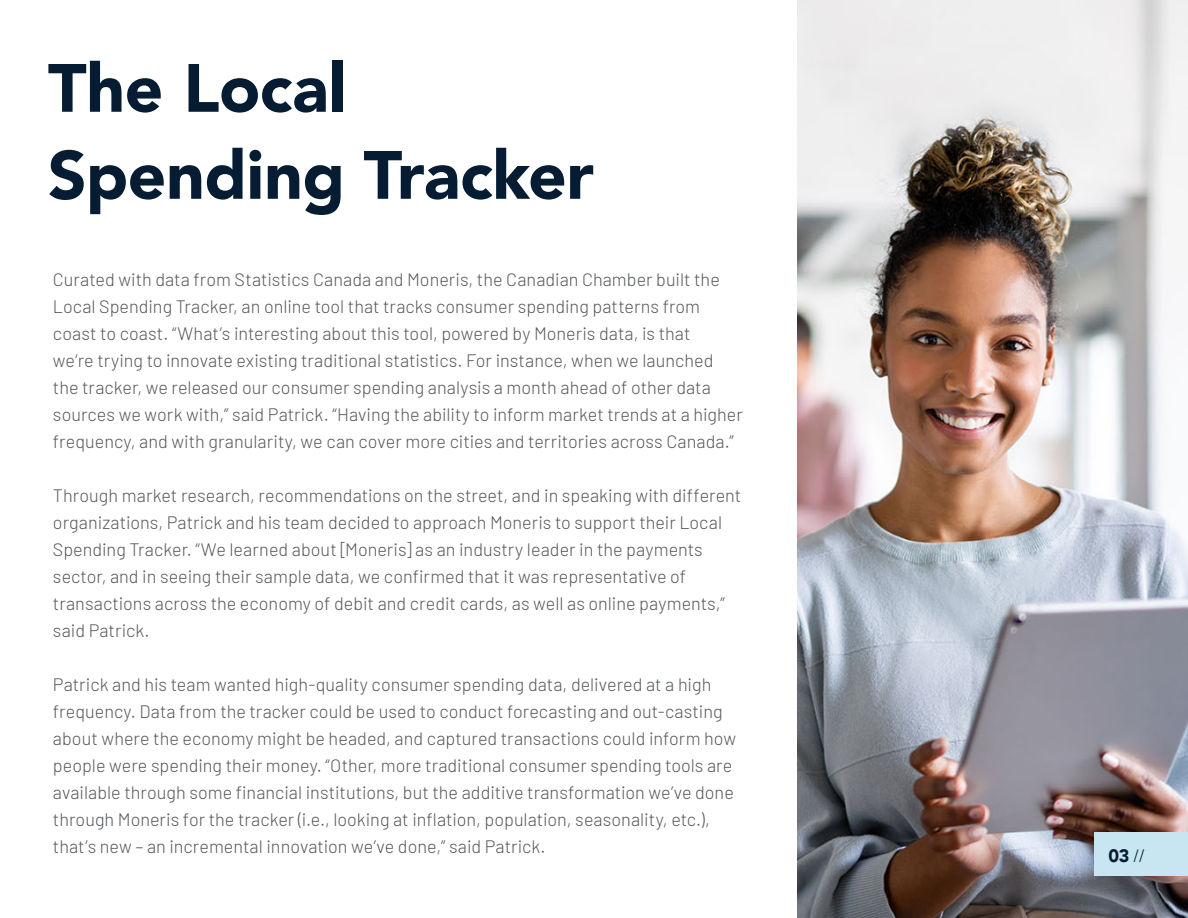
<style>
.page{position:relative;width:1188px;height:918px;background:#fff}
.page>*{position:absolute;margin:0;border:0;box-sizing:border-box;transform-origin:0 0}
.t1{font:900 67.5px/87px "Avenir";letter-spacing:-.005em;color:#051c33}
.t2{font:300 18px/27px "Barlow";color:#54575a}
.t3{font:900 18px "Avenir";color:#051c33}
.s1{font-family:"Barlow";font-weight:300}
</style>
<div class="page">
<img style="left:797px;top:0;width:391px;height:918px">
<div style="left:1094px;top:833px;width:94px;height:43px;background:#c8e6f1"></div>
<h1 class="t1" style="left:48px;top:43px;width:548px">The Local<br>Spending Tracker</h1>
<p class="t2" style="left:53px;top:265px;width:691px">Curated with data from Statistics Canada and Moneris, the Canadian Chamber built the Local Spending Tracker, an online tool that tracks consumer spending patterns from coast to coast. “What’s interesting about this tool, powered by Moneris data, is that<br>we’re trying to innovate existing traditional statistics. For instance, when we launched the tracker, we released our consumer spending analysis a month ahead of other data sources we work with,” said Patrick. “Having the ability to inform market trends at a higher frequency, and with granularity, we can cover more cities and territories across Canada.”</p>
<p class="t2" style="left:53px;top:481px;width:690px">Through market research, recommendations on the street, and in speaking with different organizations, Patrick and his team decided to approach Moneris to support their Local Spending Tracker. “We learned about [Moneris] as an industry leader in the payments sector, and in seeing their sample data, we confirmed that it was representative of transactions across the economy of debit and credit cards, as well as online payments,” said Patrick.</p>
<p class="t2" style="left:53px;top:670px;width:685px">Patrick and his team wanted high-quality consumer spending data, delivered at a high frequency. Data from the tracker could be used to conduct forecasting and out-casting about where the economy might be headed, and captured transactions could inform how people were spending their money. “Other, more traditional consumer spending tools are available through some financial institutions, but the additive transformation we’ve done through Moneris for the tracker (i.e., looking at inflation, population, seasonality, etc.), that’s new – an incremental innovation we’ve done,” said Patrick.</p>
<p class="t3" style="left:1108px;top:840px;width:39px">03 <span class="s1">//</span></p>
</div>
